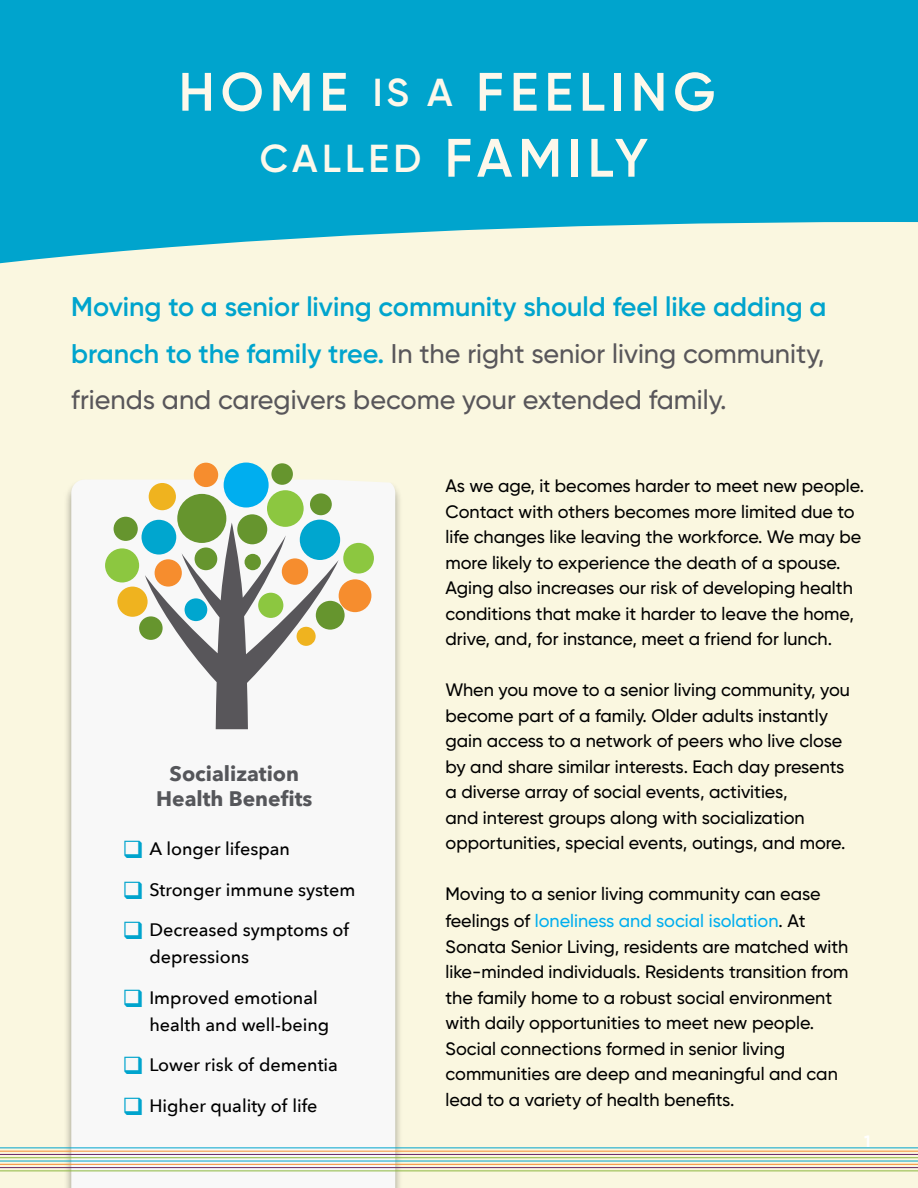
<style>
.page{position:relative;width:918px;height:1188px;background:#faf7e0}
.page>*{position:absolute;margin:0;border:0;box-sizing:border-box;transform-origin:0 0}
.t1{font:600 54px "Gilroy";letter-spacing:.11em;color:#fdf8eb}
.t2{font:600 39px "Gilroy";letter-spacing:.11em;color:#fdf8eb}
.t3{font:500 27px/46.5px "Gilroy";color:#58565a;text-align:justify}
.t4{font:700 21px/25.2px "Avenir Next";color:#55565a;text-align:center}
.t5{font:500 18px/25.5px "Gilroy";color:#000}
.t6{font:500 18px/27px "Avenir Next";color:#000}
.t7{font:700 16.5px "Gilroy";color:#fff}
.s1{font-size:39px}
.s2{font-size:54px}
.s3{font-weight:600;color:#00a4cd}
.s4{color:#00a4cd}
.s5{color:#00aeef}
</style>
<div class="page">
<div style="left:0;top:0;width:918px;height:284px;background:#00a4cd"></div>
<div style="left:63px;top:478px;width:341px;height:710px;background:#000;opacity:.4"></div>
<div style="left:71px;top:494px;width:324px;height:694px;background:#f8f8f8"></div>
<hr style="left:0;top:1148px;width:918px;height:1px;background:#00a4cd">
<hr style="left:0;top:1161px;width:918px;height:1px;background:#00a4cd">
<hr style="left:0;top:1151px;width:918px;height:1px;background:#f68d2e">
<hr style="left:0;top:1164px;width:918px;height:1px;background:#f68d2e">
<hr style="left:0;top:1154px;width:918px;height:1px;background:#692868">
<hr style="left:0;top:1167px;width:918px;height:1px;background:#692868">
<hr style="left:0;top:1157px;width:918px;height:1px;background:#8db83f">
<hr style="left:0;top:1171px;width:918px;height:1px;background:#8db83f">
<div style="left:339px;top:579px;width:32px;height:33px;background:#f68d2e;border-radius:50%"></div>
<div style="left:343px;top:543px;width:31px;height:31px;background:#8cc740;border-radius:50%"></div>
<hr style="left:917px;top:0;width:1px;height:285px;background:#f48f1e">
<svg style="left:0;top:222px;width:918px;height:272px"></svg>
<div style="left:177px;top:494px;width:49px;height:49px;background:#66952e;border-radius:50%"></div>
<div style="left:224px;top:463px;width:45px;height:45px;background:#00aeef;border-radius:50%"></div>
<div style="left:267px;top:490px;width:37px;height:37px;background:#8cc740;border-radius:50%"></div>
<div style="left:300px;top:520px;width:40px;height:40px;background:#00a6cf;border-radius:50%"></div>
<div style="left:142px;top:520px;width:34px;height:35px;background:#00a6cf;border-radius:50%"></div>
<div style="left:117px;top:587px;width:31px;height:30px;background:#efb31f;border-radius:50%"></div>
<div style="left:139px;top:616px;width:24px;height:24px;background:#66952e;border-radius:50%"></div>
<svg style="left:316px;top:601px;width:29px;height:29px"></svg>
<div style="left:194px;top:463px;width:24px;height:24px;background:#f68d2e;border-radius:50%"></div>
<div style="left:271px;top:463px;width:22px;height:22px;background:#66952e;border-radius:50%"></div>
<div style="left:149px;top:483px;width:27px;height:27px;background:#efb31f;border-radius:50%"></div>
<div style="left:105px;top:548px;width:34px;height:34px;background:#8cc740;border-radius:50%"></div>
<div style="left:237px;top:514px;width:30px;height:30px;background:#66952e;border-radius:50%"></div>
<div style="left:310px;top:493px;width:22px;height:22px;background:#66952e;border-radius:50%"></div>
<div style="left:114px;top:517px;width:24px;height:24px;background:#66952e;border-radius:50%"></div>
<svg style="left:145px;top:523px;width:194px;height:206px;background:#bac4bb"></svg>
<h1 class="t1" style="left:179px;top:58px;width:539px">HOME <span class="s1">IS A</span> FEELING</h1>
<h2 class="t2" style="left:260px;top:134px;width:390px">CALLED <span class="s2">FAMILY</span></h2>
<h3 class="t3" style="left:71px;top:283px;width:757px"><span class="s3">Moving to a senior living community should feel like adding a branch to the family tree.</span> In the right senior living community, friends and caregivers become your extended family.</h3>
<p class="t4" style="left:156px;top:761px;width:158px">Socialization<br>Health Benefits</p>
<p class="t6" style="left:122px;top:835px;width:169px"><span class="s4">❑</span> A longer lifespan</p>
<p class="t6" style="left:122px;top:875px;width:235px"><span class="s4">❑</span> Stronger immune system</p>
<p class="t6" style="left:149px;top:916px;width:201px;text-indent:-27px"><span class="s4">❑</span> Decreased symptoms of depressions</p>
<p class="t6" style="left:149px;top:983px;width:181px;text-indent:-27px"><span class="s4">❑</span> Improved emotional health and well-being</p>
<p class="t6" style="left:122px;top:1051px;width:217px"><span class="s4">❑</span> Lower risk of dementia</p>
<p class="t6" style="left:122px;top:1091px;width:197px"><span class="s4">❑</span> Higher quality of life</p>
<p class="t5" style="left:446px;top:473px;width:420px">As we age, it becomes harder to meet new people.<br>Contact with others becomes more limited due to life changes like leaving the workforce. We may be more likely to experience the death of a spouse.<br>Aging also increases our risk of developing health conditions that make it harder to leave the home, drive, and, for instance, meet a friend for lunch.</p>
<p class="t5" style="left:446px;top:677px;width:406px">When you move to a senior living community, you become part of a family. Older adults instantly gain access to a network of peers who live close by and share similar interests. Each day presents a diverse array of social events, activities,<br>and interest groups along with socialization opportunities, special events, outings, and more.</p>
<p class="t5" style="left:446px;top:881px;width:404px">Moving to a senior living community can ease feelings of <span class="s5">loneliness and social isolation</span>. At Sonata Senior Living, residents are matched with like-minded individuals. Residents transition from the family home to a robust social environment with daily opportunities to meet new people.<br>Social connections formed in senior living communities are deep and meaningful and can lead to a variety of health benefits.</p>
<p class="t7" style="left:864px;top:1131px;width:8px">1</p>
</div>
